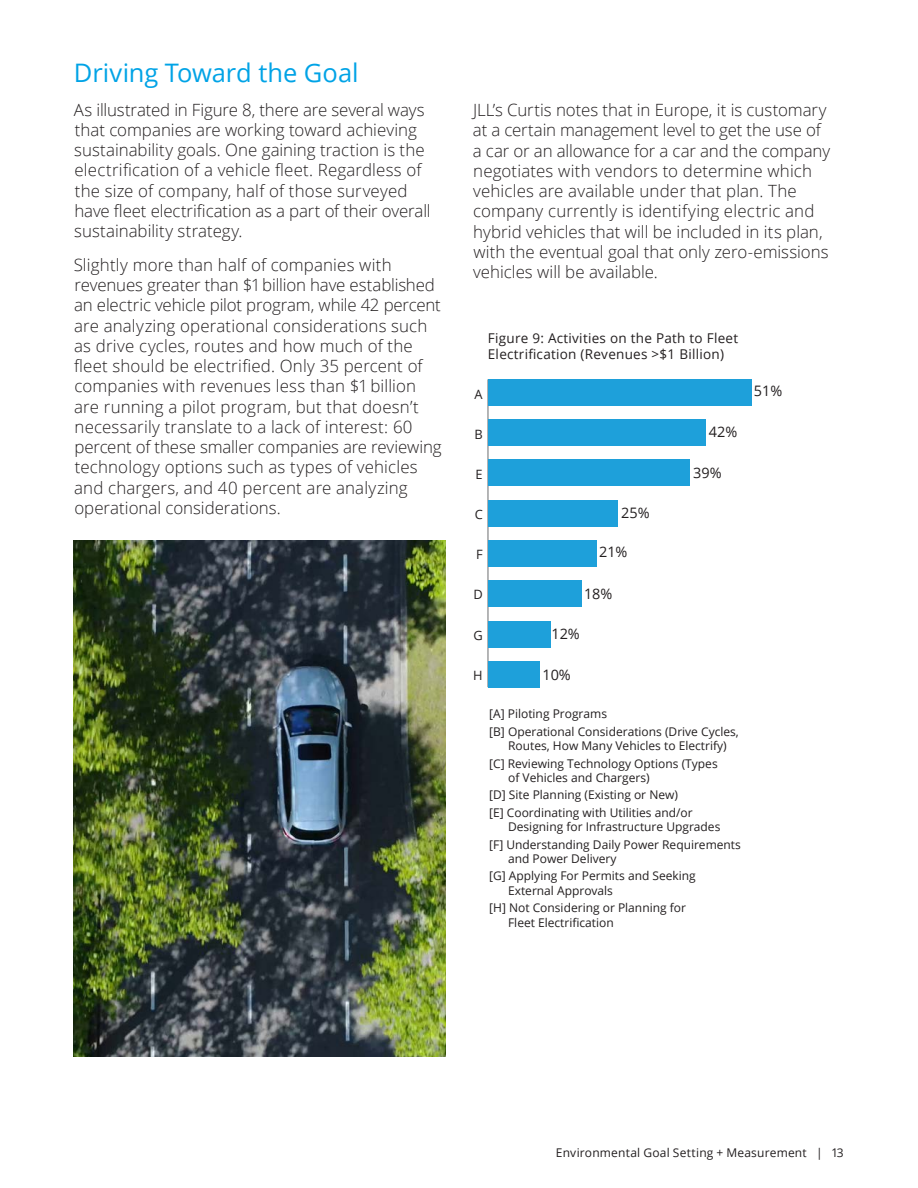
<style>
.page{position:relative;width:918px;height:1188px;background:#fff}
.page>*{position:absolute;margin:0;border:0;box-sizing:border-box;transform-origin:0 0}
.t1{font:25.5px "Open Sans";letter-spacing:-.005em;color:#00a3e6}
.Main{font:300 16.8px/20.2px "Open Sans";letter-spacing:.005em;color:#231f20}
.t2{font:14.4px "Open Sans";color:#231f20}
.t3{font:13.5px/16.2px "Open Sans";letter-spacing:.02em;color:#231f20}
.t4{font:12.9px "Open Sans";color:#231f20}
.t5{font:12px/17.4px "Open Sans";color:#231f20}
</style>
<div class="page">
<hr style="left:488px;top:379px;width:1px;height:308px;background:#6c6d70">
<div style="left:488px;top:379px;width:264px;height:26px;background:#1ea0da"></div>
<div style="left:488px;top:419px;width:218px;height:27px;background:#1ea0da"></div>
<div style="left:488px;top:460px;width:202px;height:26px;background:#1ea0da"></div>
<div style="left:488px;top:500px;width:130px;height:26px;background:#1ea0da"></div>
<div style="left:488px;top:540px;width:109px;height:27px;background:#1ea0da"></div>
<div style="left:488px;top:581px;width:93px;height:26px;background:#1ea0da"></div>
<div style="left:488px;top:621px;width:62px;height:26px;background:#1ea0da"></div>
<div style="left:488px;top:661px;width:52px;height:27px;background:#1ea0da"></div>
<img style="left:73px;top:540px;width:372px;height:516px">
<p class="t1" style="left:74px;top:55px;width:286px">Driving Toward the Goal</p>
<p class="Main" style="left:74px;top:99px;width:358px">As illustrated in Figure 8, there are several ways that companies are working toward achieving sustainability goals. One gaining traction is the electrification of a vehicle fleet. Regardless of the size of company, half of those surveyed have fleet electrification as a part of their overall sustainability strategy.</p>
<p class="Main" style="left:74px;top:254px;width:369px">Slightly more than half of companies with revenues greater than $1 billion have established an electric vehicle pilot program, while 42 percent are analyzing operational considerations such as drive cycles, routes and how much of the fleet should be electrified. Only 35 percent of companies with revenues less than $1 billion are running a pilot program, but that doesn’t necessarily translate to a lack of interest: 60 percent of these smaller companies are reviewing technology options such as types of vehicles and chargers, and 40 percent are analyzing operational considerations.</p>
<p class="Main" style="left:473px;top:99px;width:359px">JLL’s Curtis notes that in Europe, it is customary at a certain management level to get the use of a car or an allowance for a car and the company negotiates with vendors to determine which vehicles are available under that plan. The company currently is identifying electric and hybrid vehicles that will be included in its plan, with the eventual goal that only zero-emissions vehicles will be available.</p>
<p class="t3" style="left:488px;top:330px;width:252px">Figure 9: Activities on the Path to Fleet<br>Electrification (Revenues &gt;$1 Billion)</p>
<p class="t4" style="left:475px;top:385px;width:10px">A</p>
<p class="t4" style="left:474px;top:425px;width:10px">B</p>
<p class="t4" style="left:476px;top:466px;width:9px">E</p>
<p class="t4" style="left:475px;top:506px;width:10px">C</p>
<p class="t4" style="left:476px;top:546px;width:8px">F</p>
<p class="t4" style="left:473px;top:586px;width:11px">D</p>
<p class="t4" style="left:473px;top:626px;width:11px">G</p>
<p class="t4" style="left:473px;top:666px;width:11px">H</p>
<p class="t2" style="left:621px;top:503px;width:30px">25%</p>
<p class="t2" style="left:599px;top:542px;width:30px">21%</p>
<p class="t2" style="left:584px;top:583px;width:30px">18%</p>
<p class="t2" style="left:551px;top:624px;width:30px">12%</p>
<p class="t2" style="left:542px;top:665px;width:30px">10%</p>
<p class="t2" style="left:709px;top:422px;width:30px">42%</p>
<p class="t2" style="left:693px;top:462px;width:30px">39%</p>
<p class="t5" style="left:489px;top:705px;width:251px">[A] Piloting Programs<br>[B] Operational Considerations (Drive Cycles,</p>
<p class="t5" style="left:489px;top:737px;width:239px;text-indent:19px">Routes, How Many Vehicles to Electrify) [C] Reviewing Technology Options (Types</p>
<p class="t5" style="left:489px;top:769px;width:205px;text-indent:19px">of Vehicles and Chargers)<br>[D] Site Planning (Existing or New) [E] Coordinating with Utilities and/or</p>
<p class="t5" style="left:489px;top:818px;width:253px;text-align:center">Designing for Infrastructure Upgrades<br>[F] Understanding Daily Power Requirements</p>
<p class="t5" style="left:489px;top:850px;width:208px;text-indent:19px">and Power Delivery<br>[G] Applying For Permits and Seeking</p>
<p class="t5" style="left:489px;top:881px;width:198px;text-indent:19px">External Approvals<br>[H] Not Considering or Planning for</p>
<p class="t5" style="left:508px;top:913px;width:107px">Fleet Electrification</p>
<p class="t2" style="left:754px;top:381px;width:30px">51%</p>
<p class="t5" style="left:556px;top:1143px;width:289px">Environmental Goal Setting + Measurement | 13</p>
</div>
